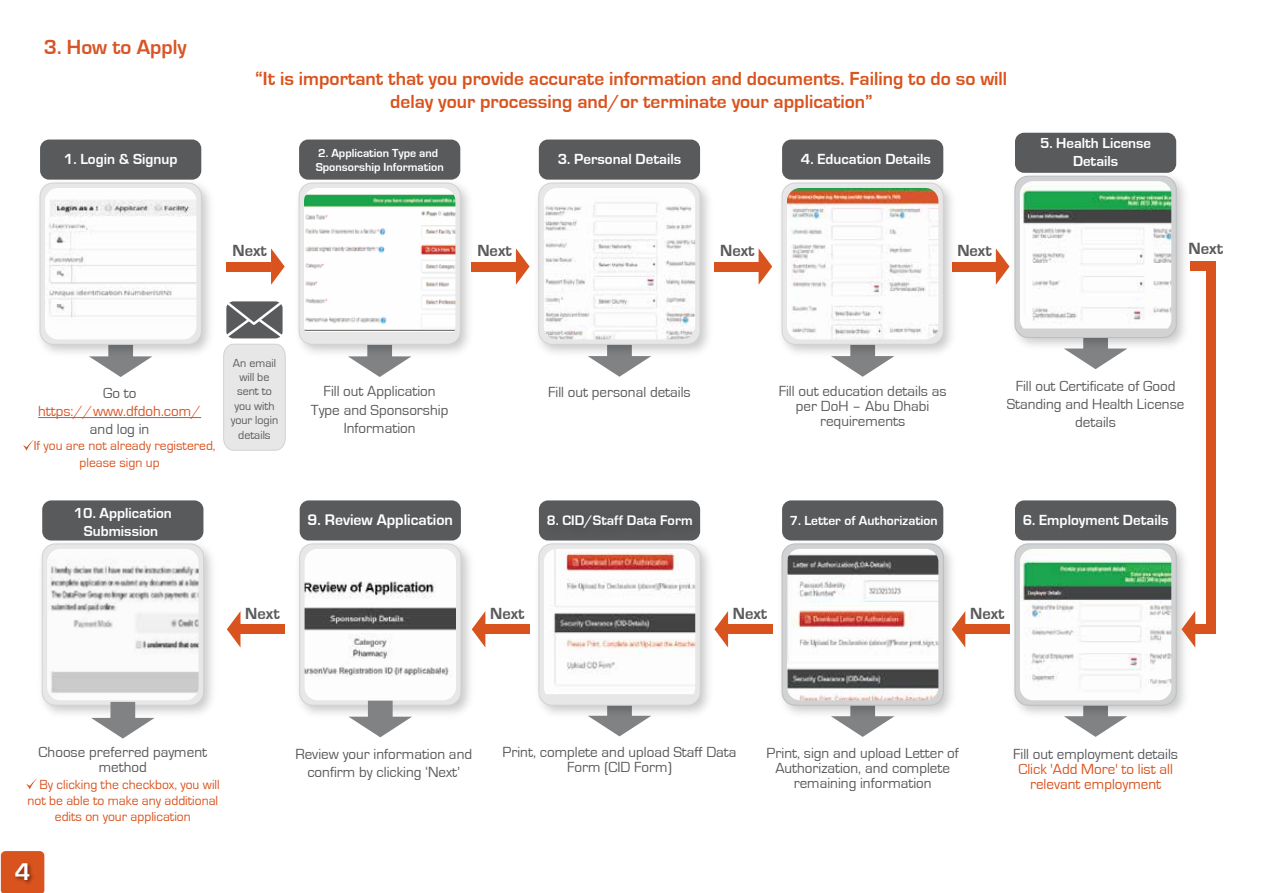
<style>
.page{position:relative;width:1262px;height:893px;background:#fff}
.page>*{position:absolute;margin:0;border:0;box-sizing:border-box;transform-origin:0 0}
.t1{font:700 24.9px "Eurostile";color:#fff}
.t2{font:700 21.15px "Eurostile";color:#d85527}
.t3{font:700 19.5px/23.4px "Eurostile";color:#d9531e;text-align:center}
.t4{font:700 16.65px "Eurostile";color:#595a5c}
.t5{font:700 15.9px "Eurostile";color:#fff}
.t6{font:15.15px/15px "Eurostile";color:#595a5c;text-align:center}
.t7{font:15.15px/15px "Eurostile";color:#58595b;text-align:center}
.t8{font:700 15.15px "Eurostile";color:#fff}
.t9{font:15.15px/15px "Eurostile";color:#d9531e;text-align:center}
.t10{font:15.15px "Eurostile";color:#d85527}
.t11{font:700 15px/18px "Eurostile";color:#fff;text-align:center}
.t12{font:700 14.25px "Eurostile";color:#fff}
.t13{font:13.65px/16.4px "Eurostile";color:#d9531e}
.t14{font:700 13.5px "Eurostile";color:#fff}
.t15{font:700 12px/14.4px "Eurostile";color:#fff}
.t16{font:12px/14.4px "Eurostile";color:#595a5c;text-align:center}
</style>
<div class="page">
<div style="left:1015px;top:133px;width:161px;height:40px;background:#595a5c;border-radius:9px"></div>
<svg style="left:1074px;top:355px;width:43px;height:14px"></svg>
<img style="left:1009px;top:167px;width:176px;height:188px">
<div style="left:1015px;top:176px;width:161px;height:161px;background:#d1d2d3;border-radius:13px"></div>
<div style="left:1015px;top:176px;width:162px;height:162px;border:1px solid #bbbdbf;border-radius:13px"></div>
<div style="left:1020px;top:181px;width:151px;height:152px;background:linear-gradient(to right,#d1d2d3,#d1d2d3)"></div>
<img style="left:1020px;top:181px;width:151px;height:147px">
<div style="left:1015px;top:500px;width:161px;height:40px;background:#595a5c;border-radius:9px"></div>
<svg style="left:1074px;top:723px;width:43px;height:14px"></svg>
<img style="left:1009px;top:535px;width:176px;height:188px">
<div style="left:1015px;top:544px;width:161px;height:161px;background:#d1d2d3;border-radius:13px"></div>
<div style="left:1015px;top:543px;width:162px;height:163px;border:1px solid #bbbdbf;border-radius:13px"></div>
<img style="left:1020px;top:549px;width:151px;height:151px">
<div style="left:782px;top:500px;width:161px;height:40px;background:#595a5c;border-radius:9px"></div>
<svg style="left:841px;top:723px;width:43px;height:14px"></svg>
<img style="left:781px;top:535px;width:171px;height:188px">
<div style="left:782px;top:544px;width:161px;height:161px;background:#d1d2d3;border-radius:13px"></div>
<div style="left:782px;top:543px;width:162px;height:163px;border:1px solid #bbbdbf;border-radius:13px"></div>
<img style="left:787px;top:549px;width:151px;height:151px">
<svg style="left:1px;top:851px;width:43px;height:42px"></svg>
<img style="left:12px;top:856px;width:26px;height:37px">
<svg style="left:357px;top:362px;width:46px;height:15px"></svg>
<div style="left:299px;top:140px;width:161px;height:40px;background:#595a5c;border-radius:9px"></div>
<img style="left:298px;top:174px;width:180px;height:188px">
<div style="left:299px;top:183px;width:161px;height:161px;background:#e7e7e7;border-radius:13px"></div>
<div style="left:299px;top:183px;width:162px;height:162px;border:1px solid #d1d2d3;border-radius:13px"></div>
<img style="left:304px;top:188px;width:151px;height:144px">
<svg style="left:223px;top:301px;width:63px;height:150px;background:#cececf"></svg>
<div style="left:227px;top:262px;width:44px;height:9px;background:#d9531e"></div>
<svg style="left:271px;top:248px;width:14px;height:37px"></svg>
<div style="left:472px;top:262px;width:44px;height:9px;background:#d9531e"></div>
<svg style="left:516px;top:248px;width:14px;height:37px"></svg>
<div style="left:714px;top:262px;width:45px;height:9px;background:#d9531e"></div>
<svg style="left:759px;top:249px;width:13px;height:35px"></svg>
<div style="left:952px;top:262px;width:44px;height:9px;background:#d9531e"></div>
<svg style="left:996px;top:248px;width:13px;height:37px"></svg>
<div style="left:965px;top:624px;width:44px;height:10px;background:#d9531e"></div>
<svg style="left:952px;top:611px;width:13px;height:36px"></svg>
<div style="left:728px;top:624px;width:44px;height:10px;background:#d9531e"></div>
<svg style="left:718px;top:611px;width:10px;height:36px"></svg>
<div style="left:485px;top:624px;width:45px;height:10px;background:#d9531e"></div>
<svg style="left:478px;top:611px;width:7px;height:36px"></svg>
<div style="left:241px;top:624px;width:44px;height:10px;background:#d9531e"></div>
<svg style="left:227px;top:611px;width:14px;height:36px"></svg>
<svg style="left:597px;top:362px;width:45px;height:15px"></svg>
<div style="left:539px;top:140px;width:161px;height:40px;background:#595a5c;border-radius:9px"></div>
<img style="left:538px;top:174px;width:180px;height:188px">
<div style="left:539px;top:183px;width:161px;height:161px;background:#e7e7e7;border-radius:13px"></div>
<div style="left:538px;top:183px;width:162px;height:162px;border:1px solid #d1d2d3;border-radius:13px"></div>
<img style="left:544px;top:188px;width:151px;height:151px">
<svg style="left:840px;top:362px;width:45px;height:15px"></svg>
<div style="left:782px;top:140px;width:161px;height:40px;background:#595a5c;border-radius:9px"></div>
<img style="left:781px;top:174px;width:180px;height:188px">
<div style="left:782px;top:183px;width:161px;height:161px;background:#e7e7e7;border-radius:13px"></div>
<div style="left:782px;top:183px;width:162px;height:162px;border:1px solid #d1d2d3;border-radius:13px"></div>
<img style="left:787px;top:188px;width:151px;height:151px">
<svg style="left:599px;top:723px;width:41px;height:13px"></svg>
<div style="left:539px;top:500px;width:161px;height:40px;background:#595a5c;border-radius:9px"></div>
<img style="left:538px;top:545px;width:180px;height:178px">
<div style="left:539px;top:544px;width:161px;height:161px;background:#e7e7e7;border-radius:13px"></div>
<div style="left:539px;top:543px;width:162px;height:163px;border:1px solid #d1d2d3;border-radius:13px"></div>
<img style="left:538px;top:504px;width:163px;height:41px">
<img style="left:544px;top:549px;width:151px;height:145px">
<div style="left:42px;top:500px;width:161px;height:40px;background:#595a5c;border-radius:9px"></div>
<img style="left:41px;top:535px;width:171px;height:179px">
<div style="left:42px;top:544px;width:161px;height:161px;background:#e7e7e7;border-radius:13px"></div>
<div style="left:42px;top:544px;width:162px;height:162px;border:1px solid #d1d2d3;border-radius:13px"></div>
<img style="left:47px;top:549px;width:152px;height:151px">
<svg style="left:91px;top:702px;width:64px;height:36px"></svg>
<svg style="left:26px;top:778px;width:11px;height:11px"></svg>
<svg style="left:98px;top:362px;width:46px;height:15px"></svg>
<div style="left:40px;top:140px;width:161px;height:40px;background:#595a5c;border-radius:9px"></div>
<img style="left:39px;top:174px;width:171px;height:188px">
<div style="left:40px;top:183px;width:161px;height:161px;background:#e7e7e7;border-radius:13px"></div>
<div style="left:40px;top:183px;width:162px;height:162px;border:1px solid #d1d2d3;border-radius:13px"></div>
<img style="left:45px;top:188px;width:151px;height:151px">
<hr style="left:38px;top:417px;width:163px;height:1px;background:#d85527">
<svg style="left:23px;top:440px;width:11px;height:11px"></svg>
<div style="left:300px;top:500px;width:161px;height:40px;background:#595a5c;border-radius:9px"></div>
<img style="left:299px;top:535px;width:179px;height:179px">
<div style="left:300px;top:544px;width:161px;height:161px;background:#e7e7e7;border-radius:13px"></div>
<div style="left:299px;top:544px;width:162px;height:162px;border:1px solid #d1d2d3;border-radius:13px"></div>
<img style="left:305px;top:549px;width:151px;height:151px">
<svg style="left:348px;top:701px;width:64px;height:36px"></svg>
<div style="left:1190px;top:624px;width:22px;height:10px;background:#d9531e"></div>
<div style="left:1190px;top:261px;width:22px;height:10px;background:#d9531e"></div>
<div style="left:1206px;top:261px;width:10px;height:373px;background:#d9531e"></div>
<svg style="left:1182px;top:611px;width:13px;height:37px"></svg>
<h2 class="t2" style="left:44px;top:36px;width:144px">3. How to Apply</h2>
<p class="t8" style="left:64px;top:151px;width:115px">1. Login &amp; Signup</p>
<p class="t3" style="left:256px;top:67px;width:753px">“It is important that you provide accurate information and documents. Failing to do so will delay your processing and/or terminate your application”</p>
<p class="t15" style="left:316px;top:146px;width:130px">2. Application Type and<br>Sponsorship Information</p>
<p class="t8" style="left:558px;top:151px;width:125px">3. Personal Details</p>
<p class="t8" style="left:801px;top:151px;width:132px">4. Education Details</p>
<p class="t4" style="left:233px;top:242px;width:36px">Next</p>
<p class="t4" style="left:477px;top:242px;width:36px">Next</p>
<p class="t4" style="left:720px;top:242px;width:36px">Next</p>
<p class="t4" style="left:957px;top:242px;width:36px">Next</p>
<p class="t11" style="left:1040px;top:135px;width:113px">5. Health License<br>Details</p>
<p class="t4" style="left:1188px;top:240px;width:36px">Next</p>
<p class="t6" style="left:103px;top:386px;width:35px">Go to</p>
<p class="t10" style="left:38px;top:403px;width:165px">https://www.dfdoh.com/</p>
<p class="t6" style="left:90px;top:422px;width:61px">and log in</p>
<p class="t13" style="left:80px;top:438px;width:138px;text-indent:-46px">If you are not already registered, please sign up</p>
<p class="t11" style="left:74px;top:504px;width:99px">10. Application<br>Submission</p>
<p class="t16" style="left:231px;top:356px;width:49px">An email will be sent to you with your login details</p>
<p class="t6" style="left:311px;top:383px;width:139px;line-height:18.1px">Fill out Application<br>Type and Sponsorship<br>Information</p>
<p class="t5" style="left:308px;top:511px;width:147px">9. Review Application</p>
<p class="t6" style="left:548px;top:385px;width:144px">Fill out personal details</p>
<p class="t6" style="left:779px;top:384px;width:169px">Fill out education details as per DoH – Abu Dhabi requirements</p>
<p class="t6" style="left:1007px;top:377px;width:179px;line-height:18.1px">Fill out Certificate of Good<br>Standing and Health License details</p>
<p class="t12" style="left:547px;top:512px;width:147px">8. CID/Staff Data Form</p>
<p class="t14" style="left:790px;top:513px;width:149px">7. Letter of Authorization</p>
<p class="t8" style="left:1023px;top:512px;width:147px">6. Employment Details</p>
<p class="t4" style="left:245px;top:605px;width:36px">Next</p>
<p class="t4" style="left:490px;top:605px;width:36px">Next</p>
<p class="t4" style="left:733px;top:605px;width:36px">Next</p>
<p class="t4" style="left:970px;top:605px;width:36px">Next</p>
<p class="t7" style="left:39px;top:745px;width:170px">Choose preferred payment method</p>
<p class="t13" style="left:40px;top:776px;width:182px">By clicking the checkbox, you will</p>
<p class="t13" style="left:28px;top:793px;width:192px">not be able to make any additional</p>
<p class="t13" style="left:55px;top:809px;width:137px">edits on your application</p>
<h1 class="t1" style="left:15px;top:858px;width:17px">4</h1>
<p class="t7" style="left:295px;top:745px;width:178px;line-height:18.1px">Review your information and confirm by clicking ‘Next’</p>
<p class="t6" style="left:503px;top:745px;width:235px">Print, complete and upload Staff Data<br>Form (CID Form)</p>
<p class="t6" style="left:767px;top:746px;width:194px">Print, sign and upload Letter of<br>Authorization, and complete remaining information</p>
<p class="t6" style="left:1013px;top:746px;width:166px">Fill out employment details</p>
<p class="t9" style="left:1018px;top:761px;width:156px">Click 'Add More' to list all relevant employment</p>
</div>
